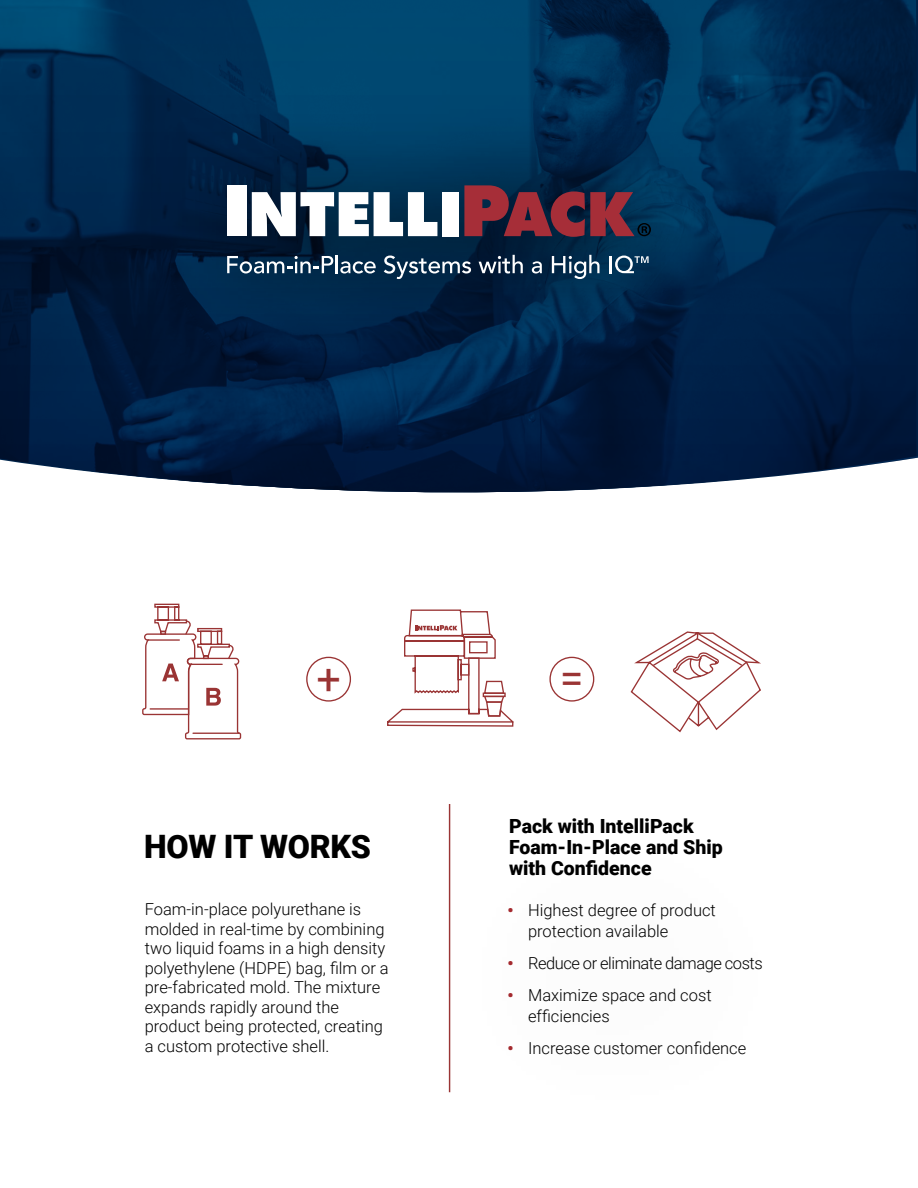
<style>
.page{position:relative;width:918px;height:1188px;background:#fff}
.page>*{position:absolute;margin:0;border:0;box-sizing:border-box;transform-origin:0 0}
.t1{font:43.05px "Roboto";color:#9a3434}
.t2{font:900 32.25px "Roboto";letter-spacing:-.01em;color:#000}
.t3{font:900 19.5px/21px "Roboto";color:#000}
.t4{font:300 16.5px/19.5px "Roboto";color:#000}
.t5{font:300 16.5px "Roboto";letter-spacing:-.03em;color:#000}
.s1{font-weight:900;color:#a42a2f}
</style>
<div class="page">
<img style="left:0;top:0;width:916px;height:493px">
<svg style="left:149px;top:109px;width:588px;height:263px;background:#00274b"></svg>
<div style="left:227px;top:185px;width:20px;height:51px;background:#fff"></div>
<svg style="left:252px;top:192px;width:185px;height:44px"></svg>
<div style="left:442px;top:192px;width:16px;height:44px;background:#fff"></div>
<svg style="left:464px;top:185px;width:187px;height:52px;background:#5d2a3d"></svg>
<svg style="left:227px;top:255px;width:149px;height:19px"></svg>
<svg style="left:384px;top:256px;width:87px;height:23px;background:#3d5970"></svg>
<svg style="left:479px;top:255px;width:44px;height:19px"></svg>
<svg style="left:532px;top:261px;width:10px;height:13px"></svg>
<svg style="left:552px;top:255px;width:48px;height:24px"></svg>
<svg style="left:610px;top:256px;width:39px;height:17px"></svg>
<svg style="left:658px;top:631px;width:103px;height:102px"></svg>
<svg style="left:142px;top:603px;width:84px;height:137px"></svg>
<svg style="left:430px;top:609px;width:55px;height:118px"></svg>
<hr style="left:449px;top:804px;width:1px;height:288px;background:#9a3434">
<h1 class="t1" style="left:317px;top:648px;width:26px">+</h1>
<h1 class="t1" style="left:560px;top:648px;width:25px">=</h1>
<h2 class="t2" style="left:144px;top:824px;width:228px">HOW IT WORKS</h2>
<p class="t4" style="left:145px;top:899px;width:246px">Foam-in-place polyurethane is molded in real-time by combining two liquid foams in a high density polyethylene (HDPE) bag, film or a pre-fabricated mold. The mixture expands rapidly around the product being protected, creating a custom protective shell.</p>
<p class="t3" style="left:509px;top:815px;width:215px">Pack with IntelliPack<br>Foam-In-Place and Ship with Confidence</p>
<p class="t4" style="left:528px;top:899px;width:189px;line-height:21px;text-indent:-21px"><span class="s1">•</span> Highest degree of product protection available</p>
<p class="t5" style="left:508px;top:951px;width:257px"><span class="s1">•</span> Reduce or eliminate damage costs</p>
<p class="t4" style="left:528px;top:984px;width:185px;line-height:21px;text-indent:-21px"><span class="s1">•</span> Maximize space and cost efficiencies</p>
<p class="t4" style="left:508px;top:1038px;width:240px"><span class="s1">•</span> Increase customer confidence</p>
</div>
